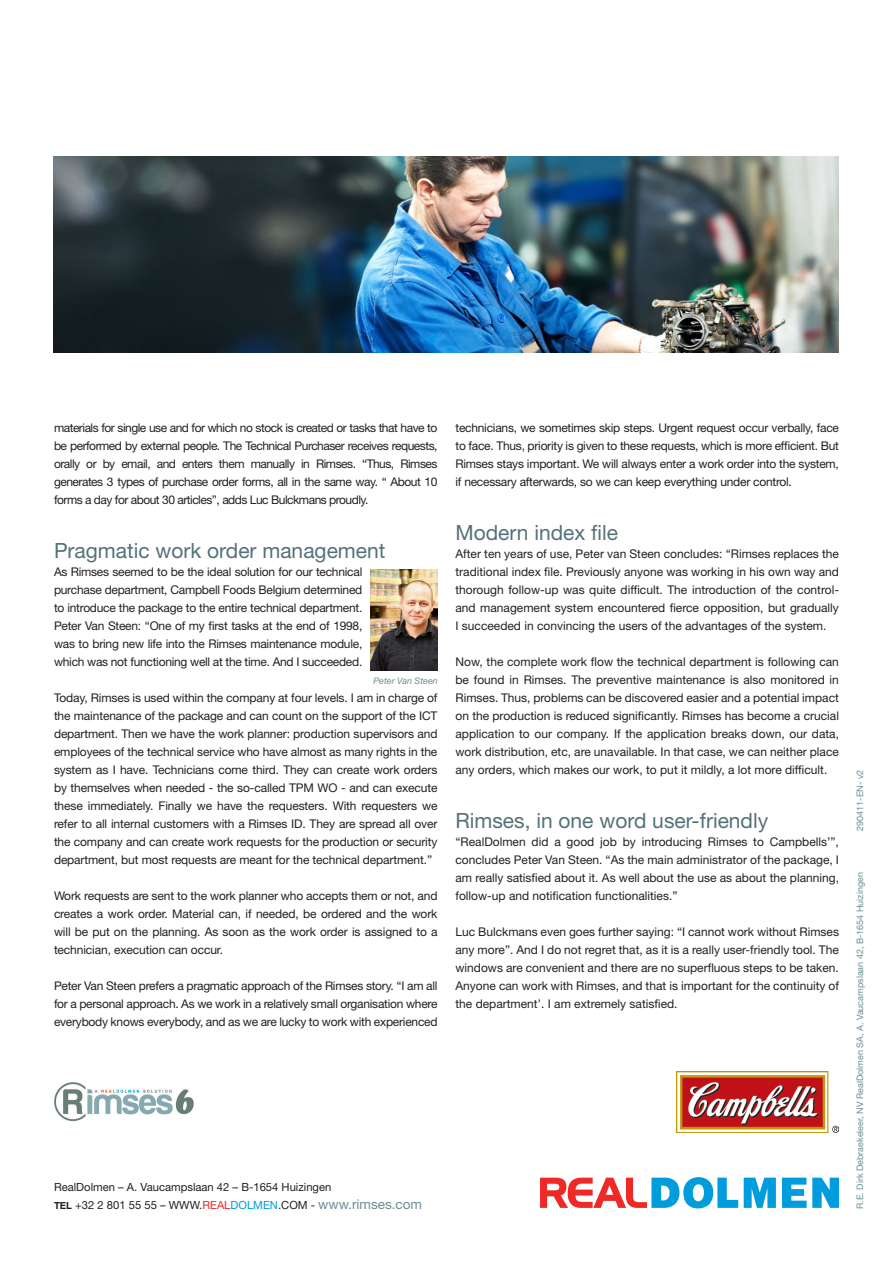
<style>
.page{position:relative;width:893px;height:1263px;background:#fff}
.page>*{position:absolute;margin:0;border:0;box-sizing:border-box;transform-origin:0 0}
.t1{font:21px "Helvetica Neue LT Std";color:#537278}
.t2{font:12px/18px "Helvetica Neue LT Std";letter-spacing:-.01em;color:#231f20;text-align:justify}
.t3{font:11.25px "Helvetica Neue LT Std";color:#231f20}
.t4{font:9px "Helvetica Neue LT Std";color:#6a8e95}
.t5{font:italic 9px "Helvetica Neue LT Std";color:#6a8e95}
.s1{font-weight:700;font-size:9.75px}
.s2{color:#ee2926}
.s3{color:#009cdb}
.s4{font-size:13.5px;color:#6a8e95}
</style>
<div class="page">
<svg style="left:744px;top:1177px;width:32px;height:31px"></svg>
<svg style="left:782px;top:1177px;width:57px;height:31px"></svg>
<svg style="left:540px;top:1177px;width:198px;height:31px"></svg>
<img style="left:676px;top:1072px;width:163px;height:60px">
<img style="left:371px;top:570px;width:67px;height:100px">
<img style="left:54px;top:1082px;width:140px;height:40px">
<img style="left:53px;top:157px;width:785px;height:195px">
<p class="t2" style="left:54px;top:419px;width:385px">materials for single use and for which no stock is created or tasks that have to be performed by external people. The Technical Purchaser receives requests, orally or by email, and enters them manually in Rimses. “Thus, Rimses generates 3 types of purchase order forms, all in the same way. “ About 10 forms a day for about 30 articles”, adds Luc Bulckmans proudly.</p>
<p class="t1" style="left:54px;top:538px;width:333px">Pragmatic work order management</p>
<p class="t2" style="left:54px;top:563px;width:310px">As Rimses seemed to be the ideal solution for our technical purchase department, Campbell Foods Belgium determined to introduce the package to the entire technical department.<br>Peter Van Steen: “One of my first tasks at the end of 1998, was to bring new life into the Rimses maintenance module, which was not functioning well at the time. And I succeeded.</p>
<p class="t2" style="left:54px;top:689px;width:385px">Today, Rimses is used within the company at four levels. I am in charge of the maintenance of the package and can count on the support of the ICT department. Then we have the work planner: production supervisors and employees of the technical service who have almost as many rights in the system as I have. Technicians come third. They can create work orders by themselves when needed - the so-called TPM WO - and can execute these immediately. Finally we have the requesters. With requesters we refer to all internal customers with a Rimses ID. They are spread all over the company and can create work requests for the production or security department, but most requests are meant for the technical department.”</p>
<p class="t2" style="left:54px;top:887px;width:385px">Work requests are sent to the work planner who accepts them or not, and creates a work order. Material can, if needed, be ordered and the work will be put on the planning. As soon as the work order is assigned to a technician, execution can occur.</p>
<p class="t2" style="left:54px;top:977px;width:385px">Peter Van Steen prefers a pragmatic approach of the Rimses story. “I am all for a personal approach. As we work in a relatively small organisation where everybody knows everybody, and as we are lucky to work with experienced</p>
<p class="t5" style="left:373px;top:676px;width:66px">Peter Van Steen</p>
<p class="t3" style="left:54px;top:1180px;width:279px">RealDolmen – A. Vaucampslaan 42 – B-1654 Huizingen</p>
<p class="t3" style="left:54px;top:1198px;width:370px"><span class="s1">TEL</span> +32 2 801 55 55 – WWW.<span class="s2">REAL</span><span class="s3">DOLMEN</span>.COM - <span class="s4">www.rimses.com</span></p>
<p class="t2" style="left:455px;top:419px;width:385px">technicians, we sometimes skip steps. Urgent request occur verbally, face to face. Thus, priority is given to these requests, which is more efficient. But Rimses stays important. We will always enter a work order into the system, if necessary afterwards, so we can keep everything under control.</p>
<p class="t1" style="left:455px;top:520px;width:164px">Modern index file</p>
<p class="t2" style="left:455px;top:545px;width:385px">After ten years of use, Peter van Steen concludes: “Rimses replaces the traditional index file. Previously anyone was working in his own way and thorough follow-up was quite difficult. The introduction of the control&shy;and management system encountered fierce opposition, but gradually I succeeded in convincing the users of the advantages of the system.</p>
<p class="t2" style="left:455px;top:653px;width:385px">Now, the complete work flow the technical department is following can be found in Rimses. The preventive maintenance is also monitored in Rimses. Thus, problems can be discovered easier and a potential impact on the production is reduced significantly. Rimses has become a crucial application to our company. If the application breaks down, our data, work distribution, etc, are unavailable. In that case, we can neither place any orders, which makes our work, to put it mildly, a lot more difficult.</p>
<p class="t1" style="left:455px;top:808px;width:314px">Rimses, in one word user-friendly</p>
<p class="t2" style="left:455px;top:833px;width:385px">“RealDolmen did a good job by introducing Rimses to Campbells’”, concludes Peter Van Steen. “As the main administrator of the package, I am really satisfied about it. As well about the use as about the planning, follow-up and notification functionalities.”</p>
<p class="t2" style="left:455px;top:923px;width:385px">Luc Bulckmans even goes further saying: “I cannot work without Rimses any more”. And I do not regret that, as it is a really user-friendly tool. The windows are convenient and there are no superfluous steps to be taken.<br>Anyone can work with Rimses, and that is important for the continuity of the department’. I am extremely satisfied.</p>
<p class="t4" style="left:855px;top:831px;width:63px;rotate:-90deg">290411-EN- v2</p>
<p class="t4" style="left:855px;top:1209px;width:338px;rotate:-90deg">R.E. Dirk Debraekeleer, NV RealDolmen SA, A. Vaucampslaan 42, B-1654 Huizingen</p>
</div>
